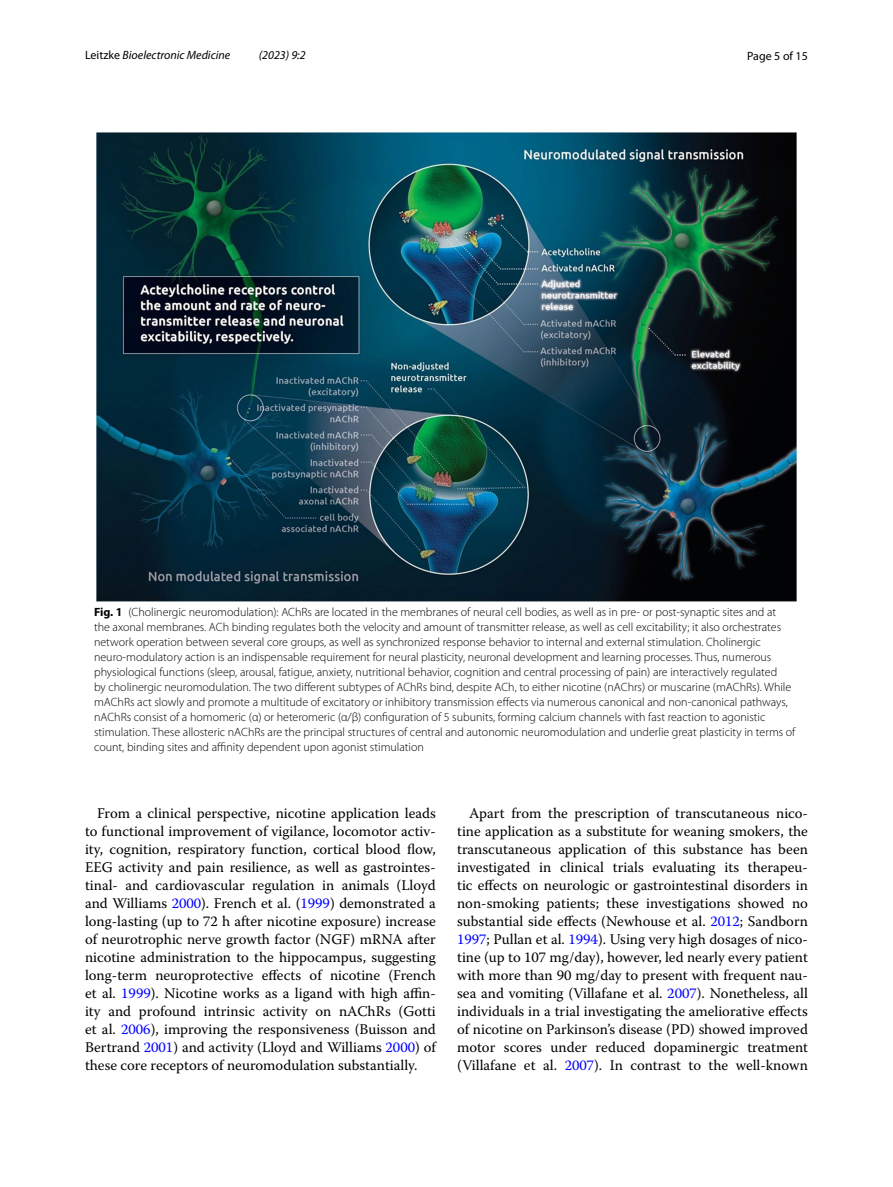
<style>
.page{position:relative;width:893px;height:1187px;background:#fff}
.page>*{position:absolute;margin:0;border:0;box-sizing:border-box;transform-origin:0 0}
.t1{font:14.7px/18px "Warnock Pro";color:#000;text-align:justify}
.t2{font:300 12px/15px "Myriad Pro";color:#000}
.t3{font:italic 12px "Myriad Pro";color:#000}
.t4{font:12px "Myriad Pro";color:#000}
.s1{font-style:normal}
.s2{font-weight:700}
.s3{color:#00f}
</style>
<div class="page">
<img style="left:96px;top:133px;width:701px;height:468px">
<p class="t3" style="left:85px;top:48px;width:147px"><span class="s1">Leitzke</span> Bioelectronic Medicine</p>
<p class="t3" style="left:259px;top:48px;width:48px">(2023) 9:2</p>
<p class="t4" style="left:747px;top:48px;width:62px">Page 5 of 15</p>
<p class="t2" style="left:94px;top:605px;width:703px"><span class="s2">Fig. 1</span> (Cholinergic neuromodulation): AChRs are located in the membranes of neural cell bodies, as well as in pre- or post-synaptic sites and at<br>the axonal membranes. ACh binding regulates both the velocity and amount of transmitter release, as well as cell excitability; it also orchestrates network operation between several core groups, as well as synchronized response behavior to internal and external stimulation. Cholinergic neuro-modulatory action is an indispensable requirement for neural plasticity, neuronal development and learning processes. Thus, numerous physiological functions (sleep, arousal, fatigue, anxiety, nutritional behavior, cognition and central processing of pain) are interactively regulated<br>by cholinergic neuromodulation. The two different subtypes of AChRs bind, despite ACh, to either nicotine (nAChrs) or muscarine (mAChRs). While mAChRs act slowly and promote a multitude of excitatory or inhibitory transmission effects via numerous canonical and non-canonical pathways, nAChRs consist of a homomeric (α) or heteromeric (α/β) configuration of 5 subunits, forming calcium channels with fast reaction to agonistic stimulation. These allosteric nAChRs are the principal structures of central and autonomic neuromodulation and underlie great plasticity in terms of count, binding sites and affinity dependent upon agonist stimulation</p>
<p class="t1" style="left:85px;top:803px;width:352px;text-indent:12px">From a clinical perspective, nicotine application leads to functional improvement of vigilance, locomotor activ&shy;ity, cognition, respiratory function, cortical blood flow, EEG activity and pain resilience, as well as gastrointes&shy;tinal- and cardiovascular regulation in animals (Lloyd and Williams <span class="s3">2000</span>). French et al. (<span class="s3">1999</span>) demonstrated a long-lasting (up to 72 h after nicotine exposure) increase of neurotrophic nerve growth factor (NGF) mRNA after nicotine administration to the hippocampus, suggesting long-term neuroprotective effects of nicotine (French et al. <span class="s3">1999</span>). Nicotine works as a ligand with high affin&shy;ity and profound intrinsic activity on nAChRs (Gotti et al. <span class="s3">2006</span>), improving the responsiveness (Buisson and Bertrand <span class="s3">2001</span>) and activity (Lloyd and Williams <span class="s3">2000</span>) of these core receptors of neuromodulation substantially.</p>
<p class="t1" style="left:457px;top:803px;width:352px;text-indent:12px">Apart from the prescription of transcutaneous nico&shy;tine application as a substitute for weaning smokers, the transcutaneous application of this substance has been investigated in clinical trials evaluating its therapeu&shy;tic effects on neurologic or gastrointestinal disorders in non-smoking patients; these investigations showed no substantial side effects (Newhouse et al. <span class="s3">2012</span>; Sandborn <span class="s3">1997</span>; Pullan et al. <span class="s3">1994</span>). Using very high dosages of nico&shy;tine (up to 107 mg/day), however, led nearly every patient with more than 90 mg/day to present with frequent nau&shy;sea and vomiting (Villafane et al. <span class="s3">2007</span>). Nonetheless, all individuals in a trial investigating the ameliorative effects of nicotine on Parkinson’s disease (PD) showed improved motor scores under reduced dopaminergic treatment (Villafane et al. <span class="s3">2007</span>). In contrast to the well-known</p>
</div>
